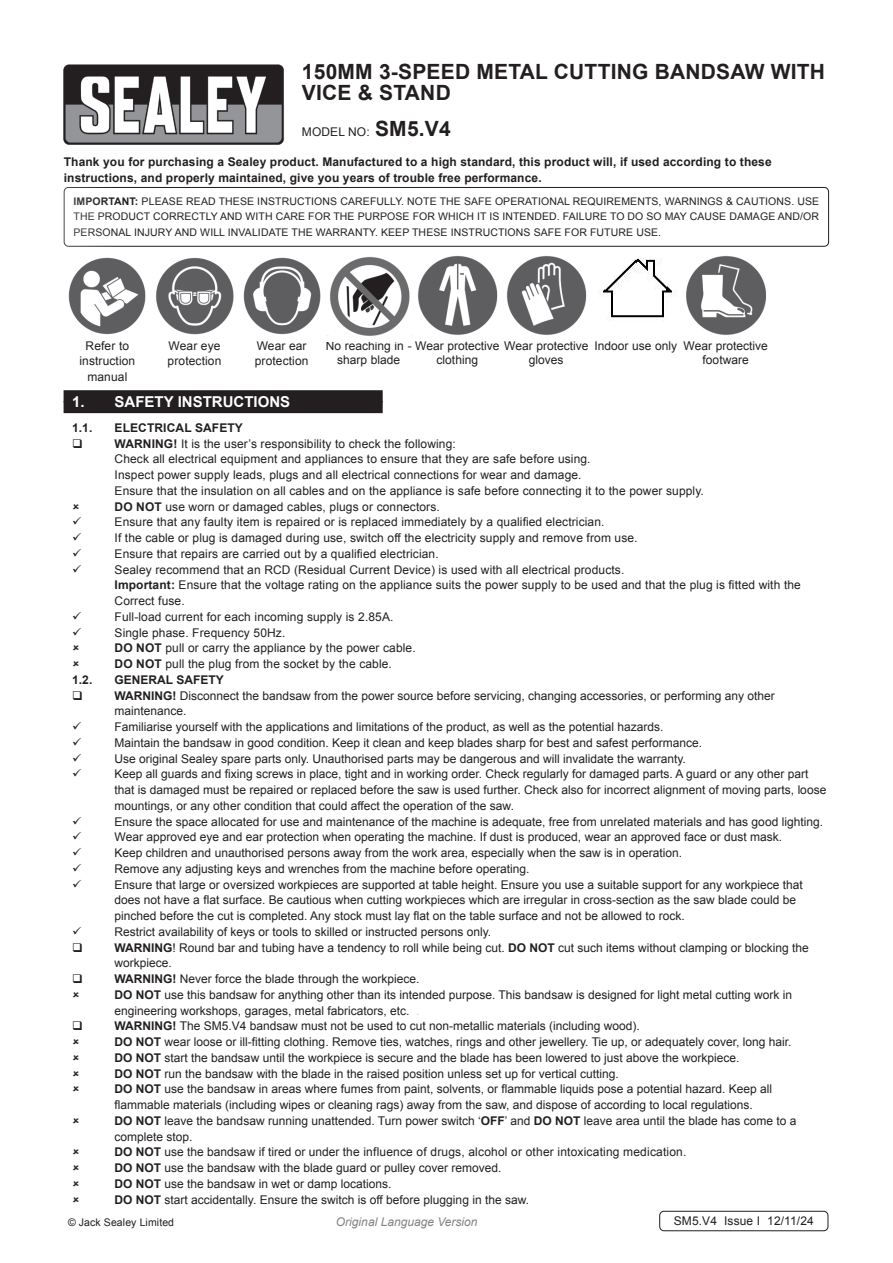
<style>
.page{position:relative;width:893px;height:1263px;background:#fff}
.page>*{position:absolute;margin:0;border:0;box-sizing:border-box;transform-origin:0 0}
.Instructions_Model_No{font:700 21px/21px "Arial";letter-spacing:.01em;color:#231f20}
.t1{font:700 15px "Arial";color:#fff}
.Body{font:12px/15.8px "Arial";color:#231f20}
.Body-2{font:700 12px/15.8px "Arial";letter-spacing:.01em;color:#231f20}
.t2{font:italic 12px "Arial";color:#808285}
.Body__Footer{font:12px "Arial";letter-spacing:.01em;color:#231f20}
.Body__Justified__7pt{font:10.5px/15.8px "Arial";letter-spacing:.01em;color:#231f20;text-align:justify}
.s1{font-weight:700;font-size:21px}
.s2{font-weight:700}
.s3{color:#d1d2d4}
</style>
<div class="page">
<div style="left:64px;top:187px;width:765px;height:60px;border:1px solid #231f20;border-radius:4px"></div>
<div style="left:659px;top:1211px;width:169px;height:20px;border:1px solid #231f20;border-radius:4px"></div>
<img style="left:63px;top:64px;width:221px;height:81px">
<div style="left:64px;top:401px;width:319px;height:12px;background:#231f20"></div>
<div style="left:64px;top:390px;width:319px;height:12px;background:#231f20"></div>
<img style="left:68px;top:257px;width:253px;height:78px">
<img style="left:686px;top:256px;width:80px;height:79px">
<img style="left:327px;top:256px;width:260px;height:80px">
<img style="left:601px;top:258px;width:75px;height:63px">
<p class="Instructions_Model_No" style="left:302px;top:62px;width:525px">150MM 3-SPEED METAL CUTTING BANDSAW WITH<br>VICE &amp; STAND</p>
<p class="Body" style="left:302px;top:124px;width:150px">MODEL NO: <span class="s1">SM5.V4</span></p>
<p class="Body-2" style="left:64px;top:154px;width:709px">Thank you for purchasing a Sealey product. Manufactured to a high standard, this product will, if used according to these instructions, and properly maintained, give you years of trouble free performance.</p>
<p class="Body__Justified__7pt" style="left:74px;top:193px;width:747px"><span class="s2">IMPORTANT:</span> PLEASE READ THESE INSTRUCTIONS CAREFULLY. NOTE THE SAFE OPERATIONAL REQUIREMENTS, WARNINGS &amp; CAUTIONS. USE THE PRODUCT CORRECTLY AND WITH CARE FOR THE PURPOSE FOR WHICH IT IS INTENDED. FAILURE TO DO SO MAY CAUSE DAMAGE AND/OR PERSONAL INJURY AND WILL INVALIDATE THE WARRANTY. KEEP THESE INSTRUCTIONS SAFE FOR FUTURE USE.</p>
<p class="Body" style="left:79px;top:338px;width:57px;text-align:center">Refer to instruction manual</p>
<p class="Body" style="left:337px;top:338px;width:253px;line-height:14.4px;text-indent:-11px">No reaching in - Wear protective Wear protective sharp blade</p>
<p class="Body" style="left:255px;top:338px;width:55px">Wear ear protection</p>
<p class="Body" style="left:684px;top:338px;width:86px;line-height:14.4px;text-align:center">Wear protective footware</p>
<p class="Body" style="left:168px;top:338px;width:55px">Wear eye protection</p>
<p class="Body" style="left:594px;top:338px;width:84px">Indoor use only</p>
<p class="Body" style="left:437px;top:352px;width:43px">clothing</p>
<p class="Body" style="left:529px;top:352px;width:36px">gloves</p>
<p class="t1" style="left:72px;top:392px;width:220px">1. SAFETY INSTRUCTIONS</p>
<p class="Body-2" style="left:72px;top:420px;width:22px">1.1.</p>
<p class="Body-2" style="left:115px;top:420px;width:130px">ELECTRICAL SAFETY</p>
<p class="Body" style="left:115px;top:436px;width:591px"><span class="s2">WARNING!</span> It is the user’s responsibility to check the following:<br>Check all electrical equipment and appliances to ensure that they are safe before using.<br>Inspect power supply leads, plugs and all electrical connections for wear and damage.<br>Ensure that the insulation on all cables and on the appliance is safe before connecting it to the power supply.</p>
<p class="Body" style="left:115px;top:499px;width:327px"><span class="s2">DO NOT</span> use worn or damaged cables, plugs or connectors.</p>
<p class="Body" style="left:115px;top:514px;width:491px">Ensure that any faulty item is repaired or is replaced immediately by a qualified electrician.</p>
<p class="Body" style="left:115px;top:530px;width:524px">If the cable or plug is damaged during use, switch off the electricity supply and remove from use.</p>
<p class="Body" style="left:115px;top:546px;width:326px">Ensure that repairs are carried out by a qualified electrician.</p>
<p class="Body" style="left:115px;top:562px;width:688px">Sealey recommend that an RCD (Residual Current Device) is used with all electrical products.<br><span class="s2">Important:</span> Ensure that the voltage rating on the appliance suits the power supply to be used and that the plug is fitted with the<br>Correct fuse.</p>
<p class="Body" style="left:115px;top:609px;width:280px">Full-load current for each incoming supply is 2.85A.</p>
<p class="Body" style="left:115px;top:625px;width:172px">Single phase. Frequency 50Hz.</p>
<p class="Body" style="left:115px;top:640px;width:303px"><span class="s2">DO NOT</span> pull or carry the appliance by the power cable.</p>
<p class="Body" style="left:115px;top:656px;width:279px"><span class="s2">DO NOT</span> pull the plug from the socket by the cable.</p>
<p class="Body-2" style="left:72px;top:672px;width:22px">1.2.</p>
<p class="Body-2" style="left:115px;top:672px;width:111px">GENERAL SAFETY</p>
<p class="Body" style="left:115px;top:688px;width:662px"><span class="s2">WARNING!</span> Disconnect the bandsaw from the power source before servicing, changing accessories, or performing any other maintenance.</p>
<p class="Body" style="left:115px;top:719px;width:550px">Familiarise yourself with the applications and limitations of the product, as well as the potential hazards.</p>
<p class="Body" style="left:115px;top:735px;width:589px">Maintain the bandsaw in good condition. Keep it clean and keep blades sharp for best and safest performance.</p>
<p class="Body" style="left:115px;top:751px;width:573px">Use original Sealey spare parts only. Unauthorised parts may be dangerous and will invalidate the warranty.</p>
<p class="Body" style="left:115px;top:766px;width:713px">Keep all guards and fixing screws in place, tight and in working order. Check regularly for damaged parts. A guard or any other part that is damaged must be repaired or replaced before the saw is used further. Check also for incorrect alignment of moving parts, loose mountings, or any other condition that could affect the operation of the saw.</p>
<p class="Body" style="left:115px;top:814px;width:710px">Ensure the space allocated for use and maintenance of the machine is adequate, free from unrelated materials and has good lighting.</p>
<p class="Body" style="left:115px;top:829px;width:669px">Wear approved eye and ear protection when operating the machine. If dust is produced, wear an approved face or dust mask.</p>
<p class="Body" style="left:115px;top:845px;width:569px">Keep children and unauthorised persons away from the work area, especially when the saw is in operation.</p>
<p class="Body" style="left:115px;top:861px;width:416px">Remove any adjusting keys and wrenches from the machine before operating.</p>
<p class="Body" style="left:115px;top:877px;width:690px">Ensure that large or oversized workpieces are supported at table height. Ensure you use a suitable support for any workpiece that does not have a flat surface. Be cautious when cutting workpieces which are irregular in cross-section as the saw blade could be pinched before the cut is completed. Any stock must lay flat on the table surface and not be allowed to rock.</p>
<p class="Body" style="left:115px;top:924px;width:378px">Restrict availability of keys or tools to skilled or instructed persons only.</p>
<p class="Body" style="left:115px;top:940px;width:696px"><span class="s2">WARNING</span>! Round bar and tubing have a tendency to roll while being cut. <span class="s2">DO NOT</span> cut such items without clamping or blocking the workpiece.</p>
<p class="Body" style="left:115px;top:971px;width:306px"><span class="s2">WARNING!</span> Never force the blade through the workpiece.</p>
<p class="Body" style="left:115px;top:987px;width:679px"><span class="s2">DO NOT</span> use this bandsaw for anything other than its intended purpose. This bandsaw is designed for light metal cutting work in engineering workshops, garages, metal fabricators, etc. <span class="s3">.</span></p>
<p class="Body" style="left:115px;top:1018px;width:527px"><span class="s2">WARNING!</span> The SM5.V4 bandsaw must not be used to cut non-metallic materials (including wood).</p>
<p class="Body" style="left:115px;top:1034px;width:678px"><span class="s2">DO NOT</span> wear loose or ill-fitting clothing. Remove ties, watches, rings and other jewellery. Tie up, or adequately cover, long hair.</p>
<p class="Body" style="left:115px;top:1050px;width:626px"><span class="s2">DO NOT</span> start the bandsaw until the workpiece is secure and the blade has been lowered to just above the workpiece.</p>
<p class="Body" style="left:115px;top:1066px;width:506px"><span class="s2">DO NOT</span> run the bandsaw with the blade in the raised position unless set up for vertical cutting.</p>
<p class="Body" style="left:115px;top:1081px;width:659px"><span class="s2">DO NOT</span> use the bandsaw in areas where fumes from paint, solvents, or flammable liquids pose a potential hazard. Keep all flammable materials (including wipes or cleaning rags) away from the saw, and dispose of according to local regulations.</p>
<p class="Body" style="left:115px;top:1113px;width:683px"><span class="s2">DO NOT</span> leave the bandsaw running unattended. Turn power switch ‘<span class="s2">OFF</span>’ and <span class="s2">DO NOT</span> leave area until the blade has come to a complete stop.</p>
<p class="Body" style="left:115px;top:1144px;width:573px"><span class="s2">DO NOT</span> use the bandsaw if tired or under the influence of drugs, alcohol or other intoxicating medication.</p>
<p class="Body" style="left:115px;top:1160px;width:388px"><span class="s2">DO NOT</span> use the bandsaw with the blade guard or pulley cover removed.</p>
<p class="Body" style="left:115px;top:1176px;width:278px"><span class="s2">DO NOT</span> use the bandsaw in wet or damp locations.</p>
<p class="Body" style="left:115px;top:1192px;width:416px"><span class="s2">DO NOT</span> start accidentally. Ensure the switch is off before plugging in the saw.</p>
<p class="Body__Justified__7pt" style="left:68px;top:1214px;width:108px">© Jack Sealey Limited</p>
<p class="t2" style="left:336px;top:1214px;width:143px">Original Language Version</p>
<p class="Body__Footer" style="left:674px;top:1212px;width:142px">SM5.V4 Issue I 12/11/24</p>
</div>
